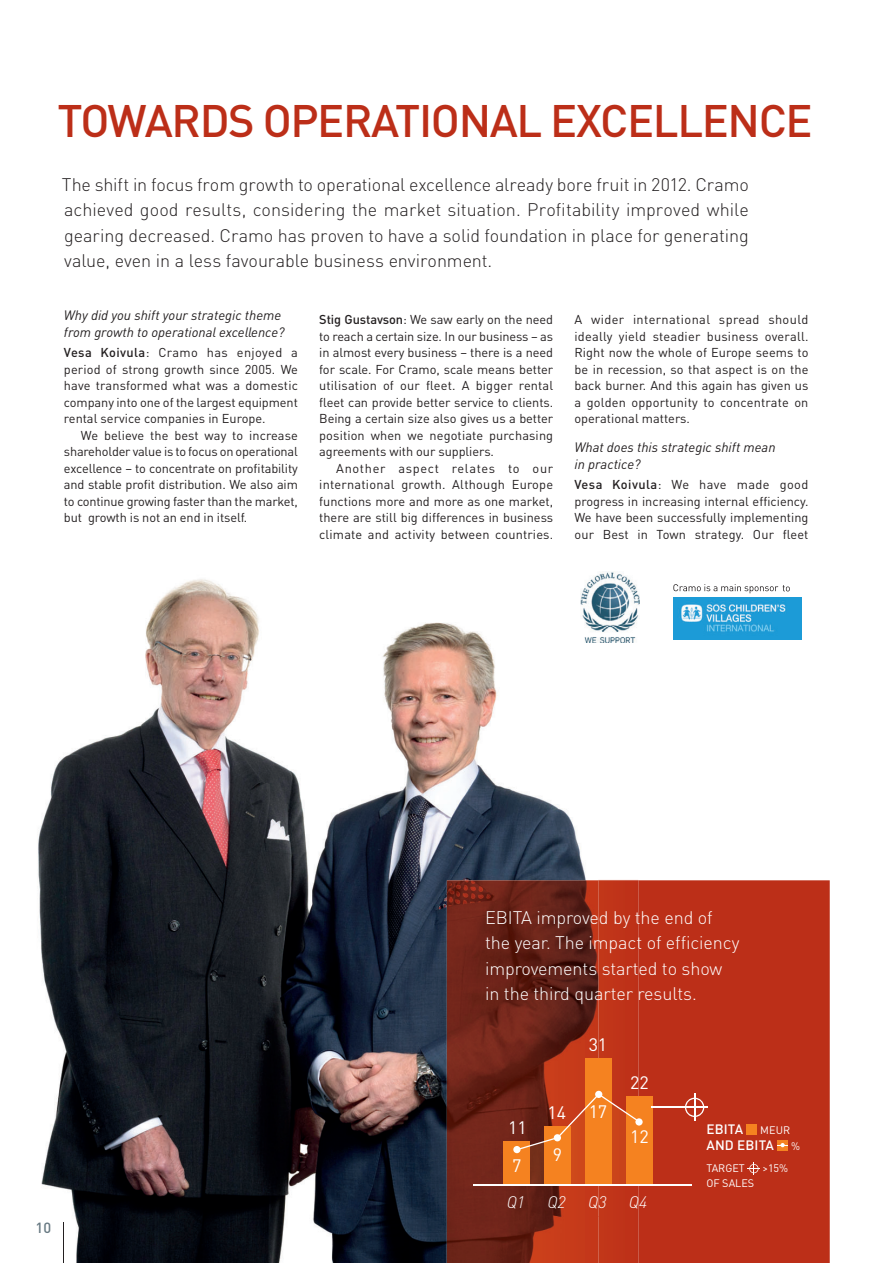
<style>
.page{position:relative;width:893px;height:1263px;background:#fff}
.page>*{position:absolute;margin:0;border:0;box-sizing:border-box;transform-origin:0 0}
.t1{font:500 45px "DIN Pro";letter-spacing:-.03em;color:#bc2e18}
.t2{font:300 18px/25.5px "DIN Pro";letter-spacing:-.005em;color:#231f20;text-align:justify}
.t3{font:300 18px/25.5px "DIN Pro";letter-spacing:-.005em;color:#fff}
.t4{font:17.85px "DIN Pro";color:#fff}
.t5{font:italic 300 16.5px "DIN Pro";color:#fff}
.t6{font:500 14.7px "DIN Pro";color:#677982}
.t7{font:italic 13.5px/16.5px "DIN Pro";color:#231f20}
.t8{font:500 13.5px "DIN Pro";letter-spacing:.01em;color:#fff}
.t9{font:12.75px/16.5px "DIN Pro";color:#231f20;text-align:justify}
.t10{font:10.8px "DIN Pro";color:#fff}
.s1{font-weight:500}
</style>
<div class="page">
<img style="left:38px;top:579px;width:560px;height:684px">
<div style="left:638px;top:880px;width:191px;height:383px;background:#bc2f18"></div>
<hr style="left:64px;top:1223px;width:1px;height:40px;background:#231f20">
<div style="left:598px;top:880px;width:40px;height:383px;background:#c03319"></div>
<img style="left:447px;top:880px;width:151px;height:383px">
<svg style="left:747px;top:1162px;width:13px;height:13px"></svg>
<div style="left:503px;top:1141px;width:27px;height:43px;background:#f58220"></div>
<div style="left:585px;top:1058px;width:26px;height:126px;background:#f58220"></div>
<div style="left:625px;top:1096px;width:27px;height:88px;background:#f58220"></div>
<hr style="left:473px;top:1184px;width:218px;height:1px;background:#fff">
<hr style="left:651px;top:1107px;width:56px;height:1px;background:#fff">
<svg style="left:685px;top:1094px;width:19px;height:27px"></svg>
<div style="left:595px;top:1091px;width:7px;height:7px;background:#fff;border-radius:50%"></div>
<div style="left:513px;top:1146px;width:7px;height:7px;background:#fff;border-radius:50%"></div>
<div style="left:635px;top:1118px;width:7px;height:8px;background:#fff;border-radius:50%"></div>
<svg style="left:516px;top:1093px;width:123px;height:91px"></svg>
<div style="left:746px;top:1124px;width:10px;height:11px;background:#f58220"></div>
<div style="left:777px;top:1140px;width:10px;height:10px;background:#f58220"></div>
<svg style="left:777px;top:1143px;width:10px;height:4px"></svg>
<img style="left:673px;top:597px;width:128px;height:43px">
<svg style="left:673px;top:584px;width:116px;height:9px"></svg>
<img style="left:580px;top:572px;width:59px;height:70px">
<h1 class="t1" style="left:57px;top:105px;width:756px">TOWARDS OPERATIONAL EXCELLENCE</h1>
<p class="t2" style="left:62px;top:174px;width:688px">The shift in focus from growth to operational excellence already bore fruit in 2012. Cramo achieved good results, considering the market situation. Profitability improved while gearing decreased. Cramo has proven to have a solid foundation in place for generating value, even in a less favourable business environment.</p>
<p class="t7" style="left:64px;top:309px;width:222px">Why did you shift your strategic theme from growth to operational excellence?</p>
<p class="t9" style="left:64px;top:346px;width:235px"><span class="s1">Vesa Koivula</span>: Cramo has enjoyed a period of strong growth since 2005. We have transformed what was a domestic company into one of the largest equipment rental service companies in Europe.</p>
<p class="t9" style="left:64px;top:428px;width:235px;text-indent:17px">We believe the best way to increase shareholder value is to focus on operational excellence − to concentrate on profitability and stable profit distribution. We also aim to continue growing faster than the market, but growth is not an end in itself.</p>
<p class="t9" style="left:319px;top:313px;width:235px"><span class="s1">Stig Gustavson</span>: We saw early on the need to reach a certain size. In our business – as in almost every business – there is a need for scale. For Cramo, scale means better utilisation of our fleet. A bigger rental fleet can provide better service to clients.<br>Being a certain size also gives us a better position when we negotiate purchasing agreements with our suppliers.</p>
<p class="t9" style="left:319px;top:461px;width:235px;text-indent:17px">Another aspect relates to our international growth. Although Europe functions more and more as one market, there are still big differences in business climate and activity between countries.</p>
<p class="t9" style="left:574px;top:313px;width:235px">A wider international spread should ideally yield steadier business overall.<br>Right now the whole of Europe seems to be in recession, so that aspect is on the back burner. And this again has given us a golden opportunity to concentrate on operational matters.</p>
<p class="t7" style="left:574px;top:441px;width:202px">What does this strategic shift mean in practice?</p>
<p class="t9" style="left:574px;top:478px;width:235px"><span class="s1">Vesa Koivula</span>: We have made good progress in increasing internal efficiency.<br>We have been successfully implementing our Best in Town strategy. Our fleet</p>
<p class="t6" style="left:35px;top:1223px;width:17px">10</p>
<h2 class="t3" style="left:485px;top:907px;width:256px">EBITA improved by the end of the year. The impact of efficiency improvements started to show in the third quarter results.</h2>
<h3 class="t4" style="left:508px;top:1121px;width:20px">11</h3>
<h3 class="t4" style="left:512px;top:1159px;width:11px">7</h3>
<h3 class="t4" style="left:547px;top:1107px;width:20px">14</h3>
<h3 class="t4" style="left:552px;top:1148px;width:11px">9</h3>
<h3 class="t4" style="left:588px;top:1039px;width:20px">31</h3>
<h3 class="t4" style="left:588px;top:1105px;width:20px">17</h3>
<h3 class="t4" style="left:630px;top:1076px;width:20px">22</h3>
<h3 class="t4" style="left:630px;top:1131px;width:20px">12</h3>
<p class="t5" style="left:506px;top:1193px;width:20px">Q1</p>
<p class="t5" style="left:547px;top:1193px;width:20px">Q2</p>
<p class="t5" style="left:588px;top:1193px;width:20px">Q3</p>
<p class="t5" style="left:628px;top:1193px;width:20px">Q4</p>
<p class="t8" style="left:706px;top:1125px;width:38px">EBITA</p>
<p class="t10" style="left:760px;top:1127px;width:32px">MEUR</p>
<p class="t8" style="left:706px;top:1141px;width:69px">AND EBITA</p>
<p class="t10" style="left:791px;top:1143px;width:10px">%</p>
<p class="t10" style="left:706px;top:1164px;width:40px">TARGET</p>
<p class="t10" style="left:762px;top:1164px;width:27px">&gt;15%</p>
<p class="t10" style="left:706px;top:1179px;width:49px">OF SALES</p>
</div>
